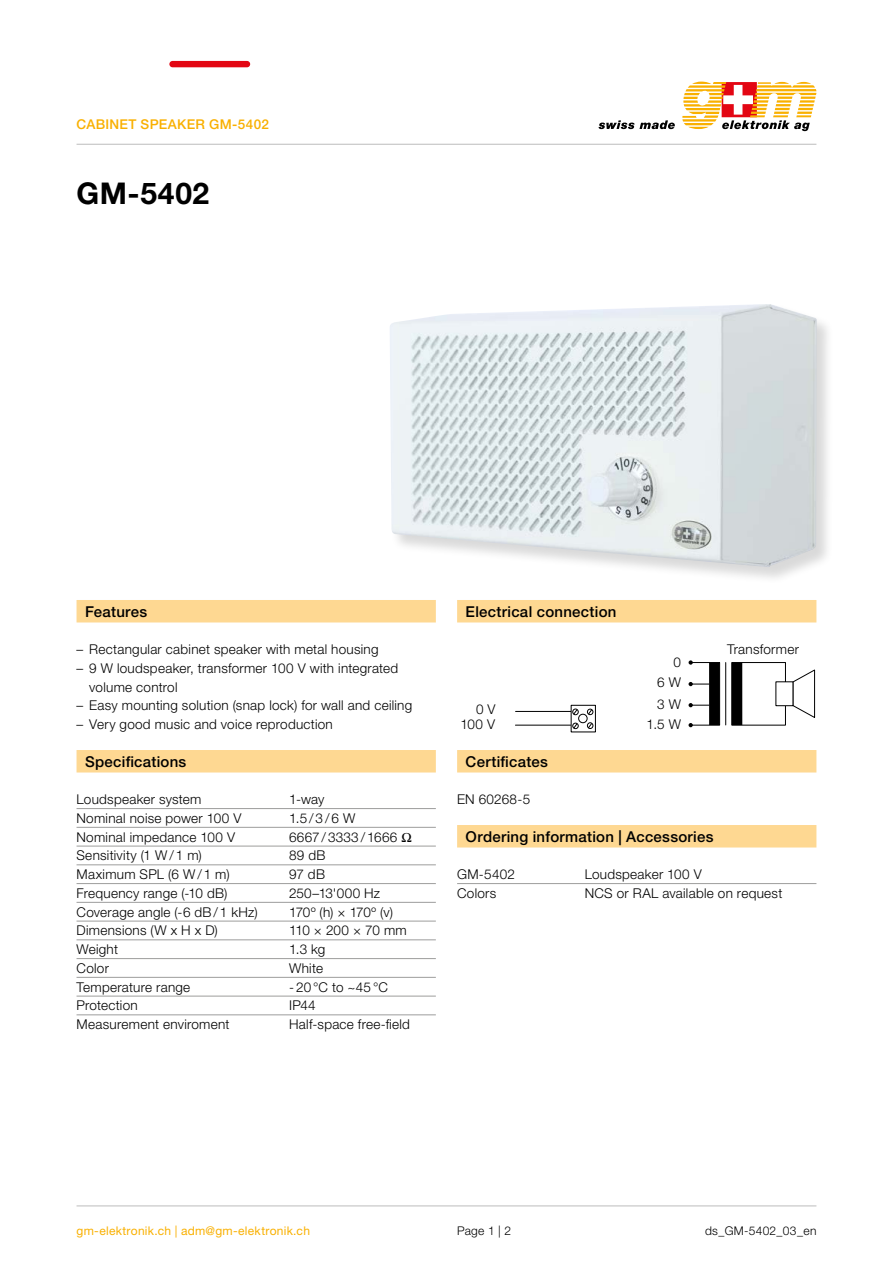
<style>
.page{position:relative;width:893px;height:1263px;background:#fff}
.page>*{position:absolute;margin:0;border:0;box-sizing:border-box;transform-origin:0 0}
.t1{font:700 30px "Helvetica Neue LT";letter-spacing:.02em;color:#000}
.t2{font:500 15px "Helvetica Neue LT";letter-spacing:.015em;color:#000}
.t3{font:300 13.5px/18.8px "Helvetica Neue LT";letter-spacing:.02em;color:#000}
.t4{font:500 13.5px "Helvetica Neue LT";letter-spacing:.025em;color:#f9b000}
.t5{font:300 13.5px "Helvetica Neue LT";letter-spacing:-.02em;color:#000}
.t6{font:300 13.5px "Helvetica Neue LT";letter-spacing:-.01em;color:#000}
.t7{font:12px "Helvetica Neue LT";letter-spacing:.02em;color:#f9b000}
.t8{font:300 12px "Helvetica Neue LT";letter-spacing:.025em;color:#000}
</style>
<div class="page">
<svg style="left:682px;top:82px;width:134px;height:49px"></svg>
<svg style="left:598px;top:120px;width:77px;height:9px"></svg>
<hr style="left:77px;top:144px;width:739px;height:1px;background:#bcbcbc">
<hr style="left:77px;top:1206px;width:739px;height:1px;background:#bcbcbc">
<div style="left:389px;top:303px;width:445px;height:281px;background:#000;opacity:.15"></div>
<img style="left:390px;top:304px;width:427px;height:263px">
<hr style="left:516px;top:711px;width:55px;height:1px;background:#000">
<hr style="left:515px;top:725px;width:56px;height:1px;background:#000">
<hr style="left:725px;top:662px;width:1px;height:63px;background:#000">
<div style="left:731px;top:662px;width:55px;height:63px;border:1px solid #000"></div>
<div style="left:732px;top:662px;width:10px;height:63px;background:#000"></div>
<div style="left:776px;top:682px;width:17px;height:24px;background:#fff"></div>
<svg style="left:792px;top:669px;width:24px;height:49px"></svg>
<div style="left:571px;top:705px;width:25px;height:27px;border:1px solid #000"></div>
<svg style="left:587px;top:709px;width:6px;height:6px"></svg>
<div style="left:572px;top:709px;width:7px;height:6px;border:1px solid #000;border-radius:50%"></div>
<div style="left:587px;top:722px;width:6px;height:7px;border:1px solid #000;border-radius:50%"></div>
<div style="left:572px;top:723px;width:7px;height:6px;border:1px solid #000;border-radius:50%"></div>
<div style="left:578px;top:714px;width:9px;height:9px;border:1px solid #000;border-radius:50%"></div>
<svg style="left:689px;top:660px;width:4px;height:5px"></svg>
<svg style="left:689px;top:682px;width:20px;height:4px"></svg>
<svg style="left:689px;top:703px;width:20px;height:4px"></svg>
<svg style="left:689px;top:723px;width:4px;height:4px"></svg>
<div style="left:709px;top:662px;width:11px;height:63px;background:#000"></div>
<div style="left:457px;top:600px;width:359px;height:22px;background:#fed892"></div>
<div style="left:457px;top:750px;width:359px;height:22px;background:#fed892"></div>
<div style="left:457px;top:825px;width:359px;height:22px;background:#fed892"></div>
<hr style="left:457px;top:883px;width:359px;height:1px;background:#9d9d9c">
<div style="left:77px;top:600px;width:359px;height:22px;background:#fed892"></div>
<div style="left:77px;top:750px;width:359px;height:22px;background:#fed892"></div>
<hr style="left:77px;top:808px;width:359px;height:1px;background:#9d9d9c">
<hr style="left:77px;top:827px;width:359px;height:1px;background:#9d9d9c">
<hr style="left:77px;top:846px;width:359px;height:1px;background:#9d9d9c">
<hr style="left:77px;top:864px;width:359px;height:1px;background:#9d9d9c">
<hr style="left:77px;top:883px;width:359px;height:1px;background:#9d9d9c">
<hr style="left:77px;top:902px;width:359px;height:1px;background:#9d9d9c">
<hr style="left:77px;top:921px;width:359px;height:1px;background:#9d9d9c">
<hr style="left:77px;top:939px;width:359px;height:1px;background:#9d9d9c">
<hr style="left:77px;top:958px;width:359px;height:1px;background:#9d9d9c">
<hr style="left:77px;top:977px;width:359px;height:1px;background:#9d9d9c">
<hr style="left:77px;top:996px;width:359px;height:1px;background:#9d9d9c">
<hr style="left:77px;top:1014px;width:359px;height:1px;background:#9d9d9c">
<div style="left:169px;top:61px;width:81px;height:6px;background:#e30613;border-radius:3px"></div>
<p class="t4" style="left:77px;top:116px;width:194px">CABINET SPEAKER GM-5402</p>
<h1 class="t1" style="left:77px;top:175px;width:134px">GM-5402</h1>
<p class="t2" style="left:85px;top:602px;width:64px">Features</p>
<p class="t3" style="left:77px;top:640px;width:304px">– Rectangular cabinet speaker with metal housing</p>
<p class="t3" style="left:89px;top:658px;width:310px;text-indent:-13px">– 9 W loudspeaker, transformer 100 V with integrated volume control</p>
<p class="t3" style="left:77px;top:696px;width:337px">– Easy mounting solution (snap lock) for wall and ceiling</p>
<p class="t3" style="left:77px;top:715px;width:258px">– Very good music and voice reproduction</p>
<p class="t2" style="left:85px;top:752px;width:103px">Specifications</p>
<p class="t3" style="left:77px;top:790px;width:126px">Loudspeaker system</p>
<p class="t3" style="left:289px;top:790px;width:37px">1-way</p>
<p class="t3" style="left:77px;top:808px;width:166px">Nominal noise power 100 V</p>
<p class="t3" style="left:289px;top:808px;width:68px">1.5/3/6 W</p>
<p class="t3" style="left:77px;top:827px;width:160px">Nominal impedance 100 V</p>
<p class="t3" style="left:289px;top:827px;width:124px">6667 / 3333 / 1666 Ω</p>
<p class="t3" style="left:77px;top:846px;width:127px">Sensitivity (1 W/ 1 m)</p>
<p class="t3" style="left:289px;top:846px;width:38px">89 dB</p>
<p class="t3" style="left:77px;top:865px;width:155px">Maximum SPL (6 W/ 1 m)</p>
<p class="t3" style="left:289px;top:865px;width:37px">97 dB</p>
<p class="t3" style="left:77px;top:883px;width:152px">Frequency range (-10 dB)</p>
<p class="t3" style="left:289px;top:883px;width:92px">250–13'000 Hz</p>
<p class="t3" style="left:77px;top:902px;width:183px">Coverage angle (-6 dB/ 1 kHz)</p>
<p class="t5" style="left:289px;top:903px;width:105px">170º (h) × 170º (v)</p>
<p class="t3" style="left:77px;top:921px;width:143px">Dimensions (W x H x D)</p>
<p class="t6" style="left:289px;top:922px;width:119px">110 × 200 × 70 mm</p>
<p class="t3" style="left:77px;top:940px;width:43px">Weight</p>
<p class="t3" style="left:289px;top:940px;width:38px">1.3 kg</p>
<p class="t3" style="left:77px;top:958px;width:34px">Color</p>
<p class="t3" style="left:289px;top:958px;width:35px">White</p>
<p class="t3" style="left:77px;top:977px;width:115px">Temperature range</p>
<p class="t3" style="left:289px;top:977px;width:100px">- 20 °C to ~45 °C</p>
<p class="t3" style="left:77px;top:996px;width:63px">Protection</p>
<p class="t3" style="left:289px;top:996px;width:28px">IP44</p>
<p class="t3" style="left:77px;top:1015px;width:155px">Measurement enviroment</p>
<p class="t3" style="left:289px;top:1015px;width:122px">Half-space free-field</p>
<p class="t2" style="left:466px;top:602px;width:152px">Electrical connection</p>
<p class="t3" style="left:476px;top:699px;width:21px">0 V</p>
<p class="t3" style="left:461px;top:715px;width:36px">100 V</p>
<p class="t3" style="left:673px;top:652px;width:9px">0</p>
<p class="t3" style="left:657px;top:673px;width:25px">6 W</p>
<p class="t3" style="left:657px;top:694px;width:25px">3 W</p>
<p class="t3" style="left:647px;top:715px;width:36px">1.5 W</p>
<p class="t3" style="left:727px;top:640px;width:73px">Transformer</p>
<p class="t2" style="left:466px;top:752px;width:84px">Certificates</p>
<p class="t3" style="left:457px;top:790px;width:75px">EN 60268-5</p>
<p class="t2" style="left:466px;top:827px;width:249px">Ordering information | Accessories</p>
<p class="t3" style="left:457px;top:865px;width:59px">GM-5402</p>
<p class="t3" style="left:585px;top:865px;width:119px">Loudspeaker 100 V</p>
<p class="t3" style="left:457px;top:883px;width:41px">Colors</p>
<p class="t3" style="left:585px;top:883px;width:199px">NCS or RAL available on request</p>
<p class="t7" style="left:77px;top:1224px;width:235px">gm-elektronik.ch | adm@gm-elektronik.ch</p>
<p class="t8" style="left:457px;top:1224px;width:56px">Page 1 | 2</p>
<p class="t8" style="left:705px;top:1224px;width:113px">ds_GM-5402_03_en</p>
</div>
